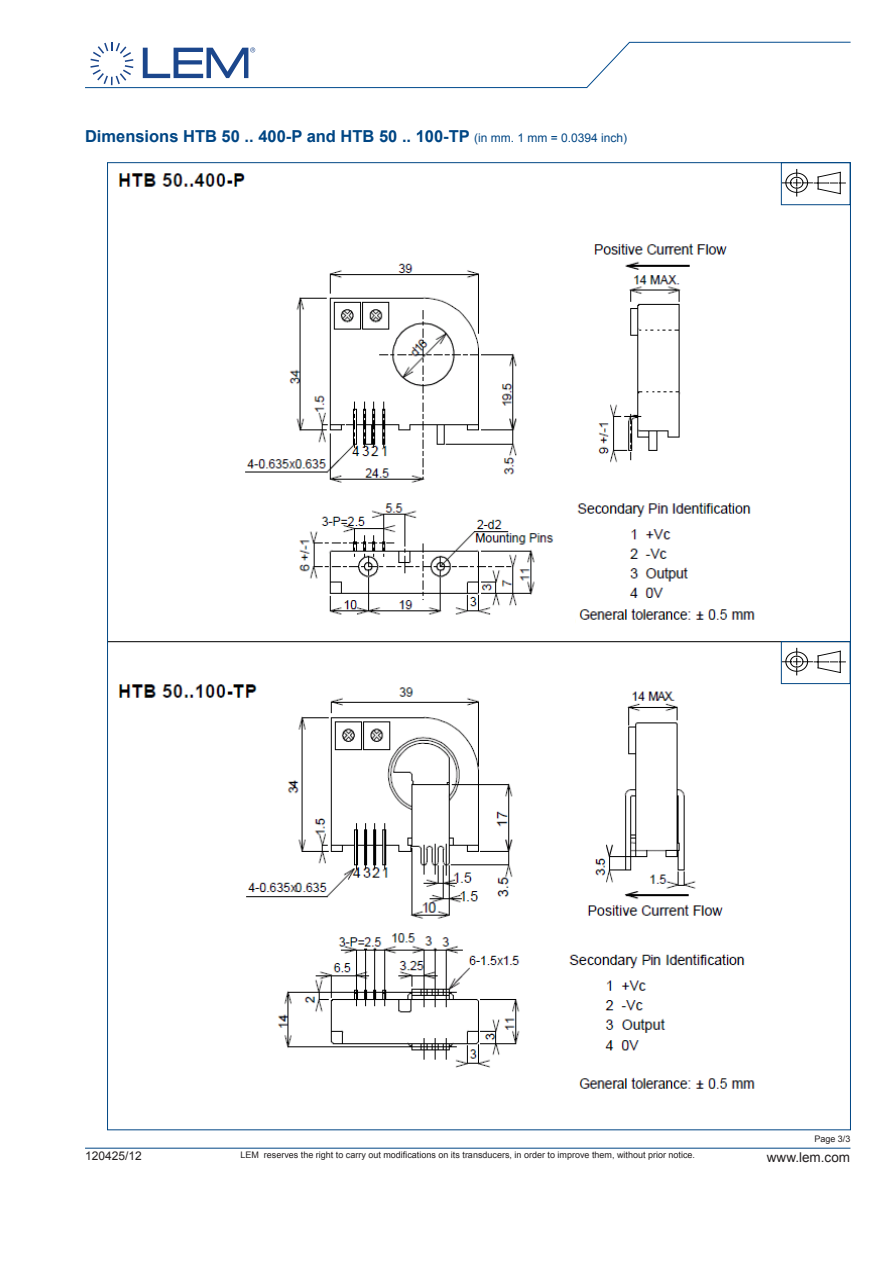
<style>
.page{position:relative;width:893px;height:1263px;background:#fff}
.page>*{position:absolute;margin:0;border:0;box-sizing:border-box;transform-origin:0 0}
.Subtitle_Features{font:700 16.5px "Arial";color:#004684}
.t1{font:13.5px "Arial";color:#231f20}
.t2{font:12px "Arial";color:#231f20}
.t3{font:9px "Arial";color:#231f20}
.s1{font-weight:400;font-size:12px}
</style>
<div class="page">
<svg style="left:85px;top:41px;width:765px;height:48px"></svg>
<hr style="left:85px;top:1148px;width:765px;height:1px;background:#004685">
<img style="left:109px;top:164px;width:740px;height:904px">
<img style="left:576px;top:603px;width:191px;height:23px">
<img style="left:579px;top:1077px;width:176px;height:12px">
<svg style="left:781px;top:162px;width:70px;height:43px"></svg>
<svg style="left:781px;top:641px;width:70px;height:43px"></svg>
<p class="Subtitle_Features" style="left:85px;top:125px;width:544px">Dimensions HTB 50 .. 400-P and HTB 50 .. 100-TP <span class="s1">(in mm. 1 mm = 0.0394 inch)</span></p>
<p class="t3" style="left:814px;top:1133px;width:38px">Page 3/3</p>
<h3 class="t2" style="left:85px;top:1148px;width:58px">120425/12</h3>
<p class="t3" style="left:240px;top:1149px;width:456px">LEM reserves the right to carry out modifications on its transducers, in order to improve them, without prior notice.</p>
<h2 class="t1" style="left:767px;top:1148px;width:85px">www.lem.com</h2>
</div>
